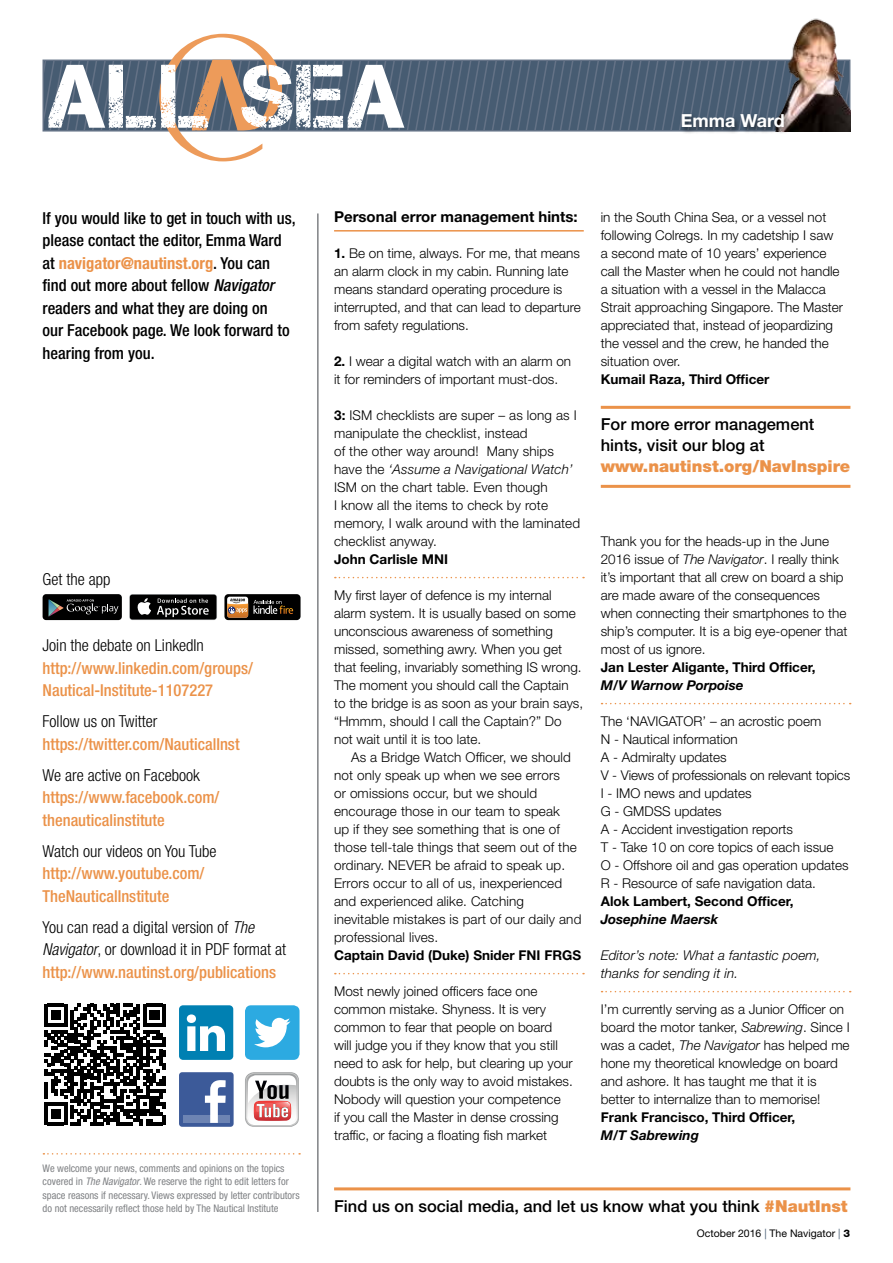
<style>
.page{position:relative;width:893px;height:1263px;background:#fff}
.page>*{position:absolute;margin:0;border:0;box-sizing:border-box;transform-origin:0 0}
.t1{font:89.85px "Captureit";letter-spacing:.02em;color:#fff}
.t2{font:700 18px "Helvetica Neue LT Std";color:#fff}
.t3{font:500 condensed 16.5px/22.5px "Helvetica Neue LT Std";color:#000}
.t4{font:300 condensed 16.5px/22.5px "Helvetica Neue LT Std";color:#000}
.t5{font:500 condensed 16.5px/22.5px "Helvetica Neue LT Std";color:#eb9249}
.t6{font:500 16.5px/21px "Helvetica Neue LT Std";color:#000}
.t7{font:900 16.5px "Helvetica Neue LT Std";color:#eb9249}
.t8{font:700 15px "Helvetica Neue LT Std";color:#000}
.t9{font:300 13.5px/18px "Helvetica Neue LT Std";color:#000}
.t10{font:700 13.5px "Helvetica Neue LT Std";color:#000}
.t11{font:italic 300 13.5px/18px "Helvetica Neue LT Std";letter-spacing:.01em;color:#000}
.t12{font:italic 700 13.5px "Helvetica Neue LT Std";color:#000}
.t13{font:condensed 10.5px/13.5px "Helvetica Neue LT Std";color:#808285}
.t14{font:10.5px "Helvetica Neue LT Std";color:#000}
.s1{font-weight:700;color:#eb9249}
.s2{font-style:italic}
.s3{font-weight:500;color:#eb9249}
.s4{font-weight:700}
.s5{font-weight:900;color:#eb9249}
.s6{color:#475c72}
.s7{font-weight:800}
</style>
<div class="page">
<hr style="left:334px;top:230px;width:250px;height:2px;background:#eb9249">
<svg style="left:335px;top:577px;width:249px;height:1px"></svg>
<svg style="left:335px;top:973px;width:249px;height:1px"></svg>
<hr style="left:601px;top:406px;width:249px;height:3px;background:#eb9249">
<hr style="left:601px;top:485px;width:249px;height:3px;background:#eb9249">
<svg style="left:601px;top:703px;width:250px;height:1px"></svg>
<svg style="left:601px;top:991px;width:250px;height:1px"></svg>
<svg style="left:45px;top:62px;width:725px;height:68px;background:#4c5f75"></svg>
<div style="left:43px;top:60px;width:807px;height:72px;border:1px solid #647286"></div>
<img style="left:770px;top:18px;width:80px;height:114px">
<div style="left:680px;top:112px;width:110px;height:22px;background:#000;opacity:.5"></div>
<svg style="left:44px;top:1004px;width:122px;height:121px"></svg>
<svg style="left:159px;top:34px;width:123px;height:127px"></svg>
<svg style="left:129px;top:594px;width:88px;height:26px"></svg>
<div style="left:130px;top:595px;width:86px;height:24px;background:#000;border-radius:2px"></div>
<svg style="left:137px;top:598px;width:14px;height:17px"></svg>
<svg style="left:157px;top:598px;width:52px;height:19px"></svg>
<div style="left:43px;top:594px;width:79px;height:26px;background:#000;border-radius:4px"></div>
<svg style="left:49px;top:599px;width:69px;height:17px"></svg>
<div style="left:224px;top:594px;width:77px;height:26px;background:#000;border-radius:4px"></div>
<svg style="left:227px;top:597px;width:21px;height:21px"></svg>
<svg style="left:254px;top:600px;width:39px;height:14px"></svg>
<svg style="left:43px;top:1153px;width:257px;height:1px"></svg>
<hr style="left:317px;top:213px;width:2px;height:999px;background:#808285">
<div style="left:179px;top:1072px;width:55px;height:55px;background:#3c5a99;border-radius:3px"></div>
<div style="left:183px;top:1115px;width:47px;height:8px;background:#6d84b3"></div>
<svg style="left:205px;top:1080px;width:21px;height:43px"></svg>
<div style="left:179px;top:1005px;width:54px;height:55px;background:#0080b2;border-radius:4px"></div>
<svg style="left:187px;top:1014px;width:38px;height:37px"></svg>
<svg style="left:245px;top:1072px;width:54px;height:55px"></svg>
<svg style="left:245px;top:1005px;width:55px;height:55px"></svg>
<hr style="left:334px;top:1187px;width:516px;height:3px;background:#eb9249">
<h1 class="t1" style="left:48px;top:46px;width:359px">ALL SEA</h1>
<h2 class="t2" style="left:681px;top:110px;width:105px">Emma Ward</h2>
<p class="t3" style="left:43px;top:206px;width:255px">If you would like to get in touch with us, please contact the editor, Emma Ward at <span class="s1">navigator@nautinst.org</span>. You can find out more about fellow <span class="s2">Navigator </span>readers and what they are doing on<br>our Facebook page. We look forward to hearing from you.</p>
<p class="t4" style="left:43px;top:568px;width:69px">Get the app</p>
<p class="t4" style="left:43px;top:634px;width:163px">Join the debate on LinkedIn</p>
<p class="t5" style="left:43px;top:656px;width:212px">http://www.linkedin.com/groups/<br>Nautical-Institute-1107227</p>
<p class="t4" style="left:43px;top:710px;width:116px">Follow us on Twitter</p>
<p class="t5" style="left:43px;top:732px;width:199px">https://twitter.com/NauticalInst</p>
<p class="t4" style="left:43px;top:763px;width:159px">We are active on Facebook</p>
<p class="t5" style="left:43px;top:786px;width:178px">https://www.facebook.com/ thenauticalinstitute</p>
<p class="t4" style="left:43px;top:839px;width:176px">Watch our videos on You Tube</p>
<p class="t5" style="left:43px;top:862px;width:163px">http://www.youtube.com/<br>TheNauticalInstitute</p>
<p class="t4" style="left:43px;top:915px;width:245px">You can read a digital version of <span class="s2">The<br>Navigator</span>, or download it in PDF format at <span class="s3">http://www.nautinst.org/publications</span></p>
<p class="t8" style="left:334px;top:207px;width:245px">Personal error management hints:</p>
<p class="t9" style="left:334px;top:243px;width:248px"><span class="s4">1.</span> Be on time, always. For me, that means an alarm clock in my cabin. Running late means standard operating procedure is interrupted, and that can lead to departure from safety regulations.</p>
<p class="t9" style="left:334px;top:351px;width:239px"><span class="s4">2.</span> I wear a digital watch with an alarm on it for reminders of important must-dos.</p>
<p class="t9" style="left:334px;top:405px;width:248px"><span class="s4">3:</span> ISM checklists are super – as long as I manipulate the checklist, instead<br>of the other way around! Many ships have the <span class="s2">‘Assume a Navigational Watch’ </span>ISM on the chart table. Even though<br>I know all the items to check by rote memory, I walk around with the laminated checklist anyway.</p>
<p class="t10" style="left:334px;top:550px;width:115px">John Carlisle MNI</p>
<p class="t9" style="left:334px;top:585px;width:251px">My first layer of defence is my internal alarm system. It is usually based on some unconscious awareness of something missed, something awry. When you get that feeling, invariably something IS wrong.<br>The moment you should call the Captain to the bridge is as soon as your brain says, “Hmmm, should I call the Captain?” Do not wait until it is too late.</p>
<p class="t9" style="left:334px;top:747px;width:249px;text-indent:17px">As a Bridge Watch Officer, we should not only speak up when we see errors<br>or omissions occur, but we should encourage those in our team to speak<br>up if they see something that is one of those tell-tale things that seem out of the ordinary. NEVER be afraid to speak up.<br>Errors occur to all of us, inexperienced and experienced alike. Catching inevitable mistakes is part of our daily and professional lives.</p>
<p class="t10" style="left:334px;top:946px;width:249px">Captain David (Duke) Snider FNI FRGS</p>
<p class="t9" style="left:334px;top:981px;width:240px">Most newly joined officers face one common mistake. Shyness. It is very common to fear that people on board will judge you if they know that you still need to ask for help, but clearing up your doubts is the only way to avoid mistakes.<br>Nobody will question your competence<br>if you call the Master in dense crossing traffic, or facing a floating fish market</p>
<p class="t9" style="left:601px;top:207px;width:244px">in the South China Sea, or a vessel not following Colregs. In my cadetship I saw a second mate of 10 years’ experience call the Master when he could not handle a situation with a vessel in the Malacca Strait approaching Singapore. The Master appreciated that, instead of jeopardizing the vessel and the crew, he handed the situation over.</p>
<p class="t10" style="left:601px;top:370px;width:170px">Kumail Raza, Third Officer</p>
<p class="t6" style="left:601px;top:414px;width:215px">For more error management hints, visit our blog at</p>
<p class="t7" style="left:601px;top:456px;width:251px">www.nautinst.org/NavInspire</p>
<p class="t9" style="left:601px;top:531px;width:248px">Thank you for the heads-up in the June 2016 issue of <span class="s2">The Navigator</span>. I really think it’s important that all crew on board a ship are made aware of the consequences when connecting their smartphones to the ship’s computer. It is a big eye-opener that most of us ignore.</p>
<p class="t10" style="left:601px;top:658px;width:216px">Jan Lester Aligante, Third Officer,</p>
<p class="t12" style="left:601px;top:676px;width:144px">M/V Warnow Porpoise</p>
<p class="t9" style="left:601px;top:711px;width:251px">The ‘NAVIGATOR’ – an acrostic poem<br>N - Nautical information<br>A - Admiralty updates<br>V - Views of professionals on relevant topics<br>I - IMO news and updates<br>G - GMDSS updates<br>A - Accident investigation reports<br>T - Take 10 on core topics of each issue<br>O - Offshore oil and gas operation updates<br>R - Resource of safe navigation data.</p>
<p class="t10" style="left:601px;top:892px;width:194px">Alok Lambert, Second Officer,</p>
<p class="t12" style="left:601px;top:910px;width:119px">Josephine Maersk</p>
<p class="t11" style="left:601px;top:945px;width:221px">Editor’s note: What a fantastic poem, thanks for sending it in.</p>
<p class="t9" style="left:601px;top:999px;width:250px">I’m currently serving as a Junior Officer on board the motor tanker, <span class="s2">Sabrewing</span>. Since I was a cadet, <span class="s2">The Navigator</span> has helped me hone my theoretical knowledge on board and ashore. It has taught me that it is better to internalize than to memorise!</p>
<p class="t10" style="left:601px;top:1108px;width:196px">Frank Francisco, Third Officer,</p>
<p class="t12" style="left:601px;top:1126px;width:100px">M/T Sabrewing</p>
<p class="t13" style="left:43px;top:1161px;width:258px">We welcome your news, comments and opinions on the topics covered in <span class="s2">The Navigator</span>. We reserve the right to edit letters for space reasons if necessary. Views expressed by letter contributors do not necessarily reflect those held by The Nautical Institute</p>
<p class="t6" style="left:334px;top:1195px;width:515px">Find us on social media, and let us know what you think <span class="s5">#NautInst</span></p>
<p class="t14" style="left:697px;top:1227px;width:155px">October 2016 <span class="s6">|</span> The Navigator <span class="s6">|</span> <span class="s7">3</span></p>
</div>
